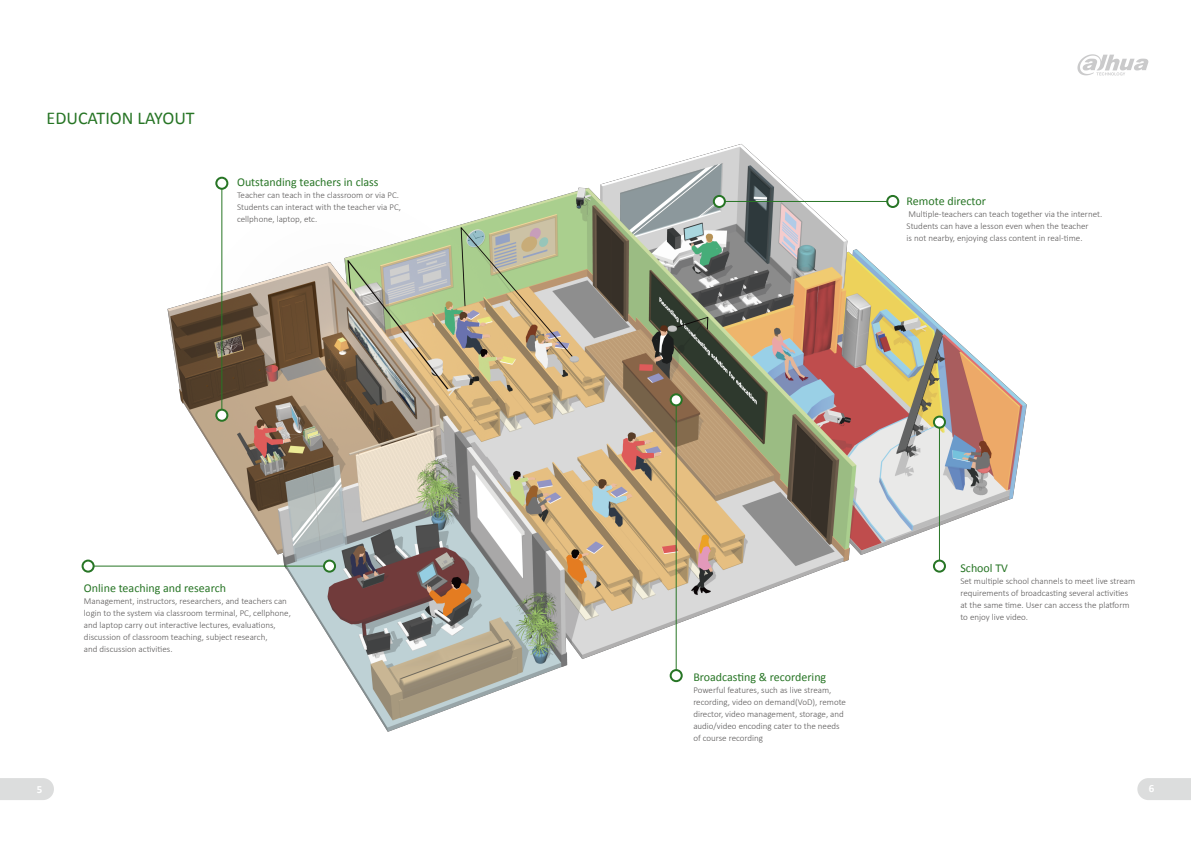
<style>
.page{position:relative;width:1191px;height:842px;background:#fff}
.page>*{position:absolute;margin:0;border:0;box-sizing:border-box;transform-origin:0 0}
.t1{font:18px "Calibri";color:#277525}
.t2{font:12px "Calibri";color:#277525}
.t3{font:700 11px "Calibri";color:#fff}
.t4{font:300 9px/12px "Calibri";color:#5a5858}
</style>
<div class="page">
<img style="left:81px;top:144px;width:946px;height:588px">
<svg style="left:0;top:778px;width:54px;height:22px"></svg>
<svg style="left:1077px;top:54px;width:71px;height:21px"></svg>
<svg style="left:1137px;top:778px;width:54px;height:22px"></svg>
<hr style="left:939px;top:421px;width:1px;height:140px;background:#277525">
<hr style="left:723px;top:201px;width:169px;height:1px;background:#277525">
<hr style="left:675px;top:400px;width:1px;height:273px;background:#277525">
<div style="left:934px;top:417px;width:11px;height:11px;background:#fff;border-radius:50%"></div>
<div style="left:933px;top:416px;width:13px;height:13px;border:2px solid #277525;border-radius:50%"></div>
<div style="left:670px;top:394px;width:11px;height:11px;background:#fff;border-radius:50%"></div>
<div style="left:669px;top:393px;width:13px;height:13px;border:2px solid #277525;border-radius:50%"></div>
<div style="left:714px;top:196px;width:11px;height:11px;background:#fff;border-radius:50%"></div>
<div style="left:713px;top:195px;width:13px;height:13px;border:2px solid #277525;border-radius:50%"></div>
<div style="left:887px;top:196px;width:11px;height:11px;background:#fff;border-radius:50%"></div>
<div style="left:886px;top:195px;width:13px;height:13px;border:2px solid #277525;border-radius:50%"></div>
<hr style="left:88px;top:566px;width:241px;height:1px;background:#277525">
<div style="left:83px;top:561px;width:11px;height:11px;background:#fff;border-radius:50%"></div>
<div style="left:82px;top:560px;width:13px;height:13px;border:2px solid #277525;border-radius:50%"></div>
<div style="left:324px;top:561px;width:11px;height:11px;background:#fff;border-radius:50%"></div>
<div style="left:323px;top:560px;width:13px;height:13px;border:2px solid #277525;border-radius:50%"></div>
<div style="left:670px;top:670px;width:11px;height:11px;background:#fff;border-radius:50%"></div>
<div style="left:669px;top:669px;width:13px;height:13px;border:2px solid #277525;border-radius:50%"></div>
<div style="left:934px;top:561px;width:11px;height:11px;background:#fff;border-radius:50%"></div>
<div style="left:933px;top:560px;width:13px;height:13px;border:2px solid #277525;border-radius:50%"></div>
<hr style="left:221px;top:184px;width:1px;height:226px;background:#277525">
<div style="left:216px;top:178px;width:11px;height:11px;background:#fff;border-radius:50%"></div>
<div style="left:215px;top:177px;width:13px;height:13px;border:2px solid #277525;border-radius:50%"></div>
<div style="left:216px;top:410px;width:11px;height:11px;background:#fff;border-radius:50%"></div>
<div style="left:215px;top:409px;width:13px;height:13px;border:2px solid #277525;border-radius:50%"></div>
<p class="t1" style="left:47px;top:106px;width:150px">EDUCATION LAYOUT</p>
<p class="t2" style="left:237px;top:175px;width:143px">Outstanding teachers in class</p>
<p class="t4" style="left:237px;top:189px;width:165px">Teacher can teach in the classroom or via PC.<br>Students can interact with the teacher via PC, cellphone, laptop, etc.</p>
<p class="t2" style="left:84px;top:581px;width:144px">Online teaching and research</p>
<p class="t4" style="left:84px;top:595px;width:208px">Management, instructors, researchers, and teachers can login to the system via classroom terminal, PC, cellphone, and laptop carry out interactive lectures, evaluations, discussion of classroom teaching, subject research,<br>and discussion activities.</p>
<p class="t2" style="left:906px;top:193px;width:81px">Remote director</p>
<p class="t4" style="left:906px;top:208px;width:197px">Multiple-teachers can teach together via the internet.<br>Students can have a lesson even when the teacher<br>is not nearby, enjoying class content in real-time.</p>
<p class="t2" style="left:693px;top:669px;width:134px">Broadcasting &amp; recordering</p>
<p class="t4" style="left:693px;top:684px;width:154px">Powerful features, such as live stream, recording, video on demand(VoD), remote director, video management, storage, and audio/video encoding cater to the needs of course recording</p>
<p class="t2" style="left:960px;top:560px;width:49px">School TV</p>
<p class="t4" style="left:960px;top:574px;width:176px">Set multiple school channels to meet live stream requirements of broadcasting several activities at the same time. User can access the platform to enjoy live video.</p>
<p class="t3" style="left:37px;top:782px;width:7px">5</p>
<p class="t3" style="left:1148px;top:782px;width:7px">6</p>
</div>
